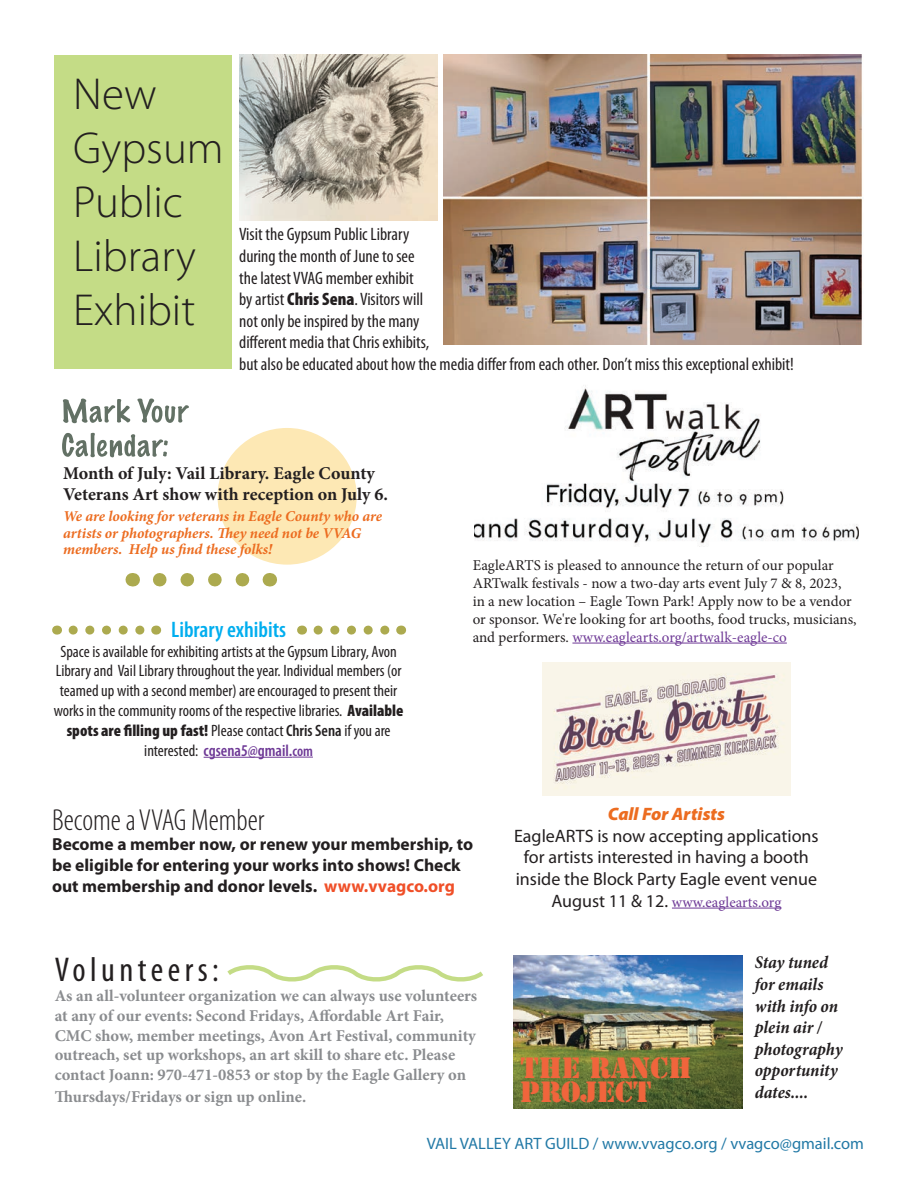
<style>
.page{position:relative;width:918px;height:1188px;background:#fff}
.page>*{position:absolute;margin:0;border:0;box-sizing:border-box;transform-origin:0 0}
.t1{font:300 45px/54px "Myriad Pro";color:#231f20}
.t2{font:condensed 34.5px "Myriad Pro";letter-spacing:.13em;color:#231f20}
.t3{font:300 condensed 30.45px "Myriad Pro";color:#231f20}
.t4{font:27.45px/23.2px "Stencil";color:#f0653c}
.t5{font:600 condensed 22.5px "Myriad Pro";color:#00aeef}
.t6{font:condensed 18px/21.6px "Myriad Pro";color:#231f20}
.t7{font:18px/21.6px "Myriad Pro";color:#231f20;text-align:center}
.t8{font:700 18px/21.6px "Minion Pro";letter-spacing:-.005em;color:#231f20}
.t9{font:italic 700 condensed 18px/21.6px "Minion Pro";letter-spacing:-.005em;color:#231f20}
.t10{font:italic 900 18px "Myriad Pro";color:#ec6c20}
.t11{font:700 17.4px/20.9px "Myriad Pro";color:#231f20}
.t12{font:condensed 16.5px/19.8px "Myriad Pro";color:#231f20;text-align:center}
.t13{font:700 16.5px/19.8px "Minion Pro";color:#8a8c8f}
.t14{font:16.5px "Myriad Pro";color:#2279a6}
.t15{font:15px/18px "Minion Pro";color:#231f20}
.t16{font:italic 700 15px/16.5px "Minion Pro";letter-spacing:-.005em;color:#ec6c20}
.t17{font:15px "Minion Pro";letter-spacing:.005em;color:#6e3996}
.s1{font-weight:900}
.s2{font-weight:600}
.s3{font-weight:600;color:#6e3996}
.s4{font-weight:600;font-size:15px;color:#6e3996}
.s5{color:#6e3996}
.s6{color:#f04f28}
.s7{font-family:"Myriad Pro";font-size:18px;color:#231f20}
</style>
<div class="page">
<div style="left:55px;top:55px;width:177px;height:313px;background:#c4dc86"></div>
<div style="left:218px;top:428px;width:139px;height:137px;background:#fde8b4;border-radius:50%"></div>
<svg style="left:62px;top:433px;width:106px;height:24px"></svg>
<svg style="left:63px;top:399px;width:126px;height:24px"></svg>
<hr style="left:204px;top:757px;width:88px;height:1px;background:#6e3996">
<svg style="left:292px;top:757px;width:21px;height:1px"></svg>
<svg style="left:318px;top:626px;width:72px;height:9px"></svg>
<svg style="left:73px;top:626px;width:72px;height:9px"></svg>
<svg style="left:160px;top:573px;width:90px;height:13px"></svg>
<svg style="left:132px;top:573px;width:1px;height:13px"></svg>
<svg style="left:269px;top:573px;width:1px;height:13px"></svg>
<svg style="left:227px;top:965px;width:256px;height:17px"></svg>
<img style="left:239px;top:54px;width:198px;height:166px">
<img style="left:444px;top:54px;width:419px;height:291px">
<hr style="left:672px;top:908px;width:109px;height:1px;background:#6e3996">
<img style="left:542px;top:662px;width:249px;height:134px">
<img style="left:474px;top:385px;width:385px;height:162px">
<hr style="left:572px;top:643px;width:215px;height:1px;background:#6e3996">
<img style="left:513px;top:955px;width:230px;height:154px">
<h1 class="t1" style="left:73px;top:67px;width:152px">New<br>Gypsum<br>Public<br>Library<br>Exhibit</h1>
<p class="t6" style="left:239px;top:223px;width:556px">Visit the Gypsum Public Library<br>during the month of June to see<br>the latest VVAG member exhibit<br>by artist <span class="s1">Chris Sena</span>. Visitors will<br>not only be inspired by the many<br>different media that Chris exhibits,<br>but also be educated about how the media differ from each other. Don’t miss this exceptional exhibit!</p>
<p class="t8" style="left:63px;top:462px;width:327px">Month of July: Vail Library. Eagle County<br>Veterans Art show with reception on July 6.</p>
<p class="t16" style="left:63px;top:508px;width:320px">We are looking for veterans in Eagle County who are artists or photographers. They need not be VVAG members. Help us find these folks!</p>
<h3 class="t5" style="left:171px;top:615px;width:116px">Library exhibits</h3>
<p class="t12" style="left:54px;top:641px;width:351px">Space is available for exhibiting artists at the Gypsum Library, Avon Library and Vail Library throughout the year. Individual members (or teamed up with a second member) are encouraged to present their works in the community rooms of the respective libraries. <span class="s1">Available spots are filling up fast!</span> Please contact <span class="s2">Chris Sena</span> if you are interested: <span class="s3">cgsena5@gmail.</span><span class="s4">com</span></p>
<p class="t15" style="left:473px;top:556px;width:385px">EagleARTS is pleased to announce the return of our popular ARTwalk festivals - now a two-day arts event July 7 &amp; 8, 2023, in a new location – Eagle Town Park! Apply now to be a vendor or sponsor. We're looking for art booths, food trucks, musicians, and performers. <span class="s5">www.eaglearts.org/artwalk-eagle-co</span></p>
<h3 class="t3" style="left:52px;top:802px;width:214px">Become a VVAG Member</h3>
<p class="t11" style="left:52px;top:834px;width:423px">Become a member now, or renew your membership, to be eligible for entering your works into shows! Check out membership and donor levels. <span class="s6">www.vvagco.org</span></p>
<h2 class="t2" style="left:55px;top:949px;width:166px">Volunteers:</h2>
<p class="t13" style="left:55px;top:986px;width:424px">As an all-volunteer organization we can always use volunteers at any of our events: Second Fridays, Affordable Art Fair, CMC show, member meetings, Avon Art Festival, community outreach, set up workshops, an art skill to share etc. Please contact Joann: 970-471-0853 or stop by the Eagle Gallery on</p>
<p class="t13" style="left:55px;top:1086px;width:253px">Thursdays/Fridays or sign up online.</p>
<p class="t10" style="left:608px;top:802px;width:119px">Call For Artists</p>
<p class="t7" style="left:514px;top:825px;width:306px">EagleARTS is now accepting applications for artists interested in having a booth inside the Block Party Eagle event venue</p>
<p class="t17" style="left:551px;top:892px;width:232px"><span class="s7">August 11 &amp; 12.</span> www.eaglearts.org</p>
<h3 class="t4" style="left:521px;top:1056px;width:173px">THE RANCH<br>PROJECT</h3>
<p class="t9" style="left:755px;top:952px;width:89px">Stay tuned for emails with info on plein air / photography opportunity dates....</p>
<p class="t14" style="left:427px;top:1134px;width:439px">VAIL VALLEY ART GUILD / www.vvagco.org / vvagco@gmail.com</p>
</div>
